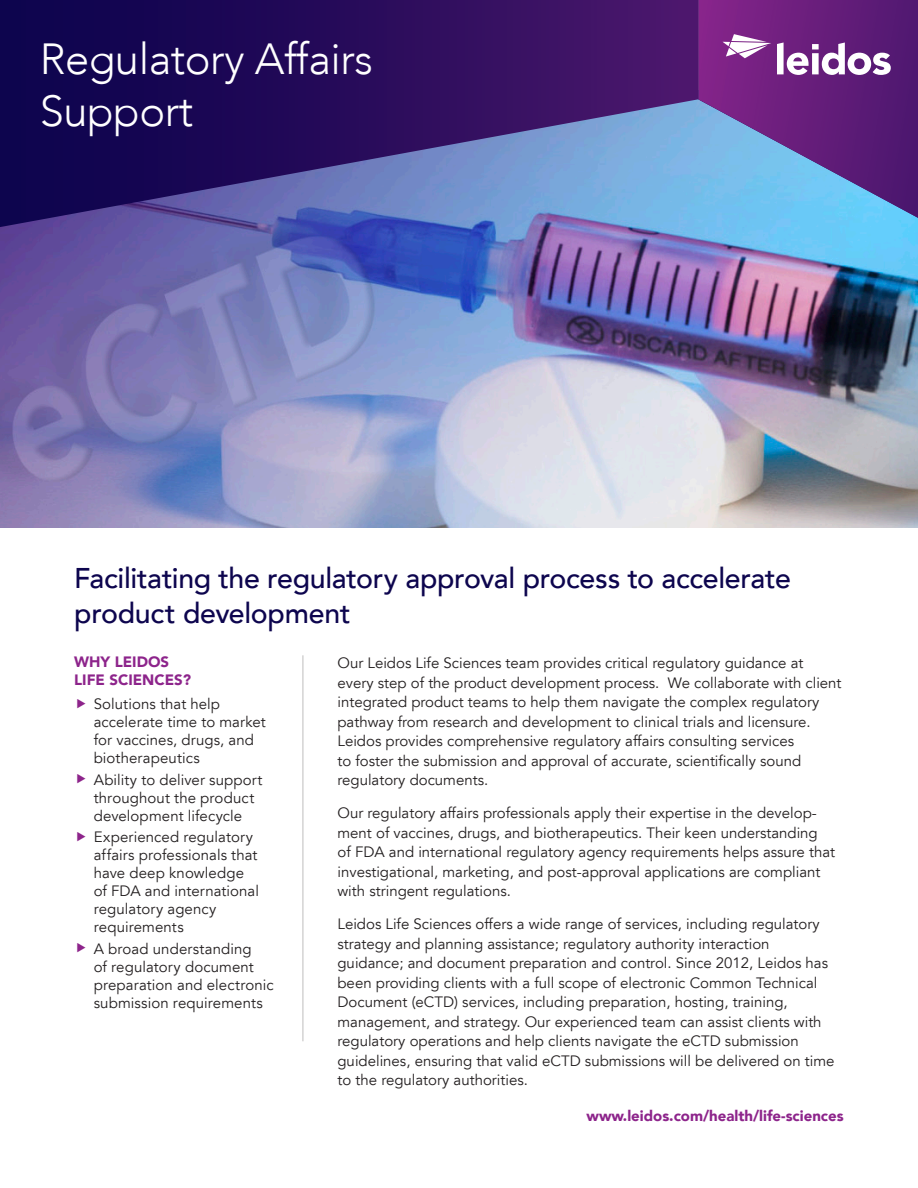
<style>
.page{position:relative;width:918px;height:1188px;background:#fff}
.page>*{position:absolute;margin:0;border:0;box-sizing:border-box;transform-origin:0 0}
.t1{font:300 43.5px "Avenir LT";letter-spacing:-.01em;color:#fff}
.Tagline{font:500 28.5px/34.5px "Avenir LT";letter-spacing:-.01em;color:#0d054e}
.Body_Text{font:15px/19.5px "Avenir LT";color:#231f20}
.Subheading_-_Violet{font:900 15px "Avenir LT";color:#8d248b}
.Headline__1st_level{font:900 15px/18px "Avenir LT";color:#8d248b}
</style>
<div class="page">
<img style="left:0;top:225px;width:918px;height:302px">
<svg style="left:700px;top:0;width:218px;height:225px;background:#6855a2"></svg>
<svg style="left:0;top:0;width:700px;height:230px;background:#392e78"></svg>
<hr style="left:302px;top:655px;width:2px;height:386px;background:#d4d3d3">
<svg style="left:723px;top:34px;width:168px;height:41px"></svg>
<p class="t1" style="left:40px;top:33px;width:335px">Regulatory Affairs</p>
<p class="t1" style="left:40px;top:85px;width:155px">Support</p>
<p class="Tagline" style="left:74px;top:562px;width:718px">Facilitating the regulatory approval process to accelerate product development</p>
<p class="Headline__1st_level" style="left:74px;top:652px;width:118px">WHY LEIDOS<br>LIFE SCIENCES?</p>
<p class="Body_Text" style="left:94px;top:696px;width:174px;line-height:18px">Solutions that help accelerate time to market for vaccines, drugs, and biotherapeutics</p>
<p class="Body_Text" style="left:94px;top:771px;width:170px;line-height:18px">Ability to deliver support throughout the product development lifecycle</p>
<p class="Body_Text" style="left:94px;top:829px;width:167px;line-height:18px">Experienced regulatory affairs professionals that have deep knowledge of FDA and international regulatory agency requirements</p>
<p class="Body_Text" style="left:94px;top:940px;width:181px;line-height:18px">A broad understanding<br>of regulatory document preparation and electronic submission requirements</p>
<p class="Body_Text" style="left:338px;top:654px;width:506px">Our Leidos Life Sciences team provides critical regulatory guidance at every step of the product development process. We collaborate with client integrated product teams to help them navigate the complex regulatory pathway from research and development to clinical trials and licensure.<br>Leidos provides comprehensive regulatory affairs consulting services<br>to foster the submission and approval of accurate, scientifically sound regulatory documents.</p>
<p class="Body_Text" style="left:338px;top:804px;width:499px">Our regulatory affairs professionals apply their expertise in the develop&shy;ment of vaccines, drugs, and biotherapeutics. Their keen understanding<br>of FDA and international regulatory agency requirements helps assure that investigational, marketing, and post-approval applications are compliant with stringent regulations.</p>
<p class="Body_Text" style="left:338px;top:915px;width:499px">Leidos Life Sciences offers a wide range of services, including regulatory strategy and planning assistance; regulatory authority interaction guidance; and document preparation and control. Since 2012, Leidos has been providing clients with a full scope of electronic Common Technical Document (eCTD) services, including preparation, hosting, training, management, and strategy. Our experienced team can assist clients with regulatory operations and help clients navigate the eCTD submission guidelines, ensuring that valid eCTD submissions will be delivered on time to the regulatory authorities.</p>
<p class="Subheading_-_Violet" style="left:587px;top:1106px;width:259px">www.leidos.com/health/life-sciences</p>
</div>
